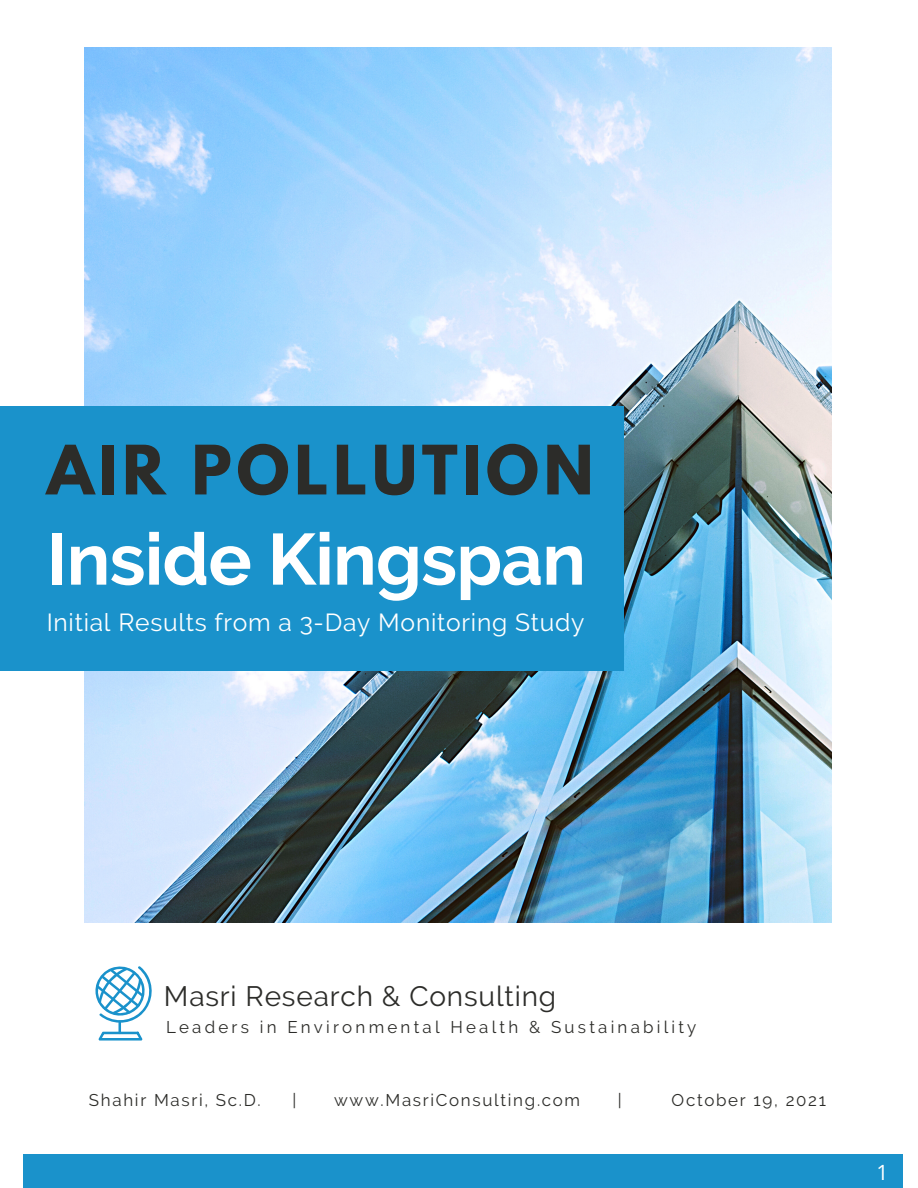
<style>
.page{position:relative;width:918px;height:1188px;background:#fff}
.page>*{position:absolute;margin:0;border:0;box-sizing:border-box;transform-origin:0 0}
.t1{font:700 72.3px "Raleway";letter-spacing:-.01em;color:#fff}
.t2{font:700 60.3px "League Spartan";letter-spacing:.08em;color:#2c2c29}
.t3{font:28.05px "Raleway";letter-spacing:.03em;color:#2c2c29}
.t4{font:24.6px "Raleway";letter-spacing:.03em;color:#fff}
.t5{font:21px "Open Sans";color:#fff}
.t6{font:16.95px "Raleway";letter-spacing:.1em;color:#2c2c29}
.t7{font:16.95px "Raleway";letter-spacing:.19em;color:#2c2c29}
</style>
<div class="page">
<img style="left:84px;top:48px;width:747px;height:875px">
<div style="left:0;top:407px;width:624px;height:263px;background:#1a92cb"></div>
<div style="left:23px;top:1155px;width:880px;height:33px;background:#1a92cb"></div>
<svg style="left:95px;top:967px;width:57px;height:74px"></svg>
<h2 class="t2" style="left:47px;top:440px;width:548px">AIR POLLUTION</h2>
<h1 class="t1" style="left:47px;top:517px;width:541px">Inside Kingspan</h1>
<h3 class="t4" style="left:47px;top:608px;width:539px">Initial Results from a 3-Day Monitoring Study</h3>
<h3 class="t3" style="left:164px;top:980px;width:394px">Masri Research &amp; Consulting</h3>
<p class="t7" style="left:166px;top:1017px;width:532px">Leaders in Environmental Health &amp; Sustainability</p>
<p class="t6" style="left:89px;top:1090px;width:173px">Shahir Masri, Sc.D.</p>
<p class="t6" style="left:293px;top:1090px;width:5px">|</p>
<p class="t6" style="left:334px;top:1090px;width:248px">www.MasriConsulting.com</p>
<p class="t6" style="left:618px;top:1090px;width:5px">|</p>
<p class="t6" style="left:672px;top:1090px;width:156px">October 19, 2021</p>
<p class="t5" style="left:877px;top:1157px;width:13px">1</p>
</div>
